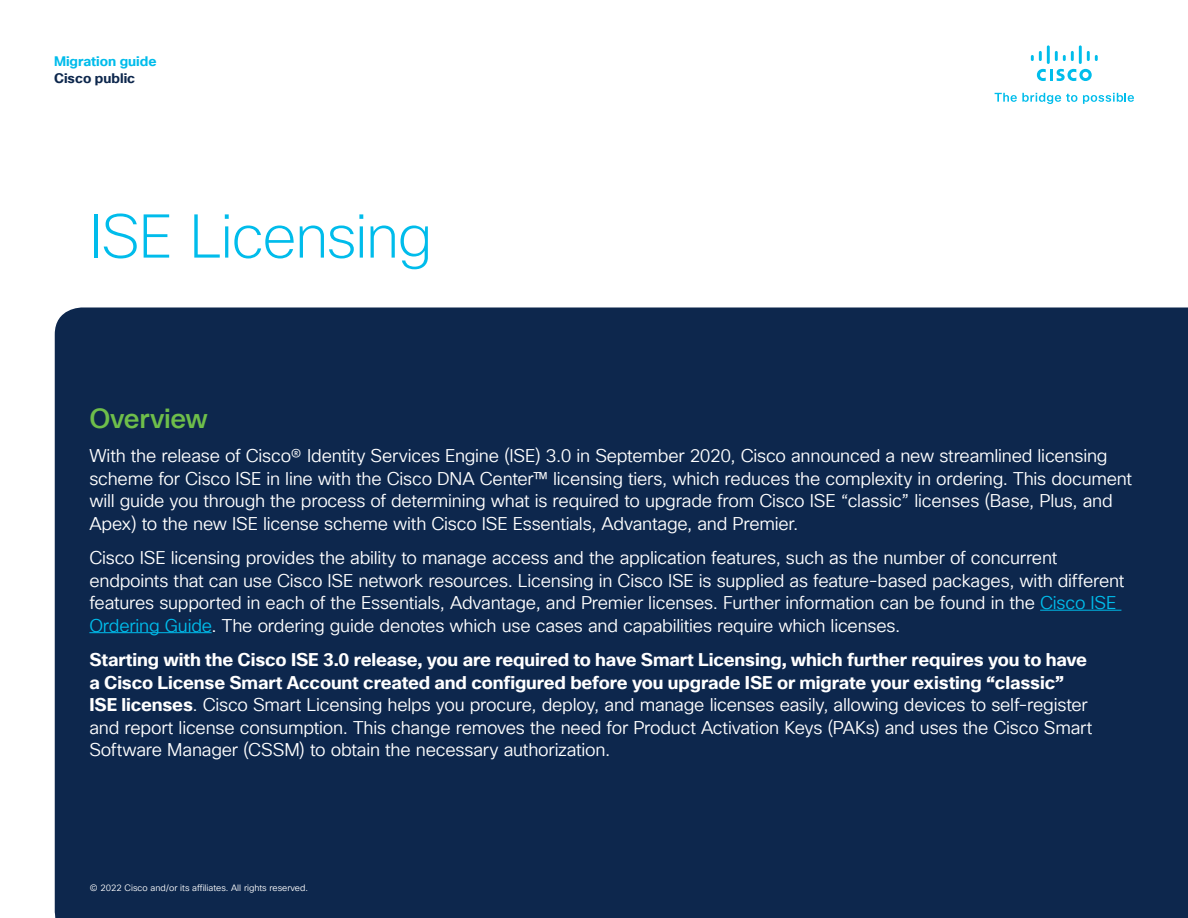
<style>
.page{position:relative;width:1188px;height:918px;background:#fff}
.page>*{position:absolute;margin:0;border:0;box-sizing:border-box;transform-origin:0 0}
.Title_Headline{font:200 60px "Cisco Sans TT";letter-spacing:-.025em;color:#00bceb}
.Subhead2_Midnight{font:500 27px "Cisco Sans TT";letter-spacing:-.015em;color:#6ebe4a}
.Intro{font:18px/22.5px "Cisco Sans TT Light";letter-spacing:-.015em;color:#fff}
.t1{font:700 13.5px "Cisco Sans TT";color:#00bceb}
.t2{font:700 13.5px "Cisco Sans TT";color:#0d274d}
.t3{font:9px "Cisco Sans TT Light";color:#fff}
.s1{color:#00bceb}
.s2{font-family:"Cisco Sans TT";font-weight:700}
</style>
<div class="page">
<svg style="left:995px;top:93px;width:82px;height:11px"></svg>
<svg style="left:1083px;top:93px;width:51px;height:11px"></svg>
<svg style="left:1037px;top:69px;width:55px;height:12px"></svg>
<svg style="left:1031px;top:51px;width:11px;height:10px"></svg>
<hr style="left:1047px;top:45px;width:3px;height:19px;background:#00bdeb">
<svg style="left:1055px;top:51px;width:19px;height:10px"></svg>
<hr style="left:1079px;top:45px;width:3px;height:19px;background:#00bdeb">
<svg style="left:1087px;top:51px;width:11px;height:10px"></svg>
<div style="left:55px;top:308px;width:1133px;height:610px;background:#0d274d"></div>
<div style="left:56px;top:362px;width:1132px;height:556px;background:#0d274d"></div>
<hr style="left:1040px;top:610px;width:81px;height:1px;background:#00bceb">
<hr style="left:89px;top:632px;width:123px;height:1px;background:#00bceb">
<p class="t1" style="left:54px;top:53px;width:104px">Migration guide</p>
<p class="t2" style="left:54px;top:69px;width:83px">Cisco public</p>
<p class="Title_Headline" style="left:89px;top:198px;width:345px">ISE Licensing</p>
<p class="Subhead2_Midnight" style="left:89px;top:401px;width:120px">Overview</p>
<p class="Intro" style="left:89px;top:445px;width:1044px">With the release of Cisco® Identity Services Engine (ISE) 3.0 in September 2020, Cisco announced a new streamlined licensing scheme for Cisco ISE in line with the Cisco DNA Center™ licensing tiers, which reduces the complexity in ordering. This document will guide you through the process of determining what is required to upgrade from Cisco ISE “classic” licenses (Base, Plus, and Apex) to the new ISE license scheme with Cisco ISE Essentials, Advantage, and Premier.</p>
<p class="Intro" style="left:89px;top:547px;width:1037px">Cisco ISE licensing provides the ability to manage access and the application features, such as the number of concurrent endpoints that can use Cisco ISE network resources. Licensing in Cisco ISE is supplied as feature-based packages, with different features supported in each of the Essentials, Advantage, and Premier licenses. Further information can be found in the <span class="s1">Cisco ISE Ordering Guide</span>. The ordering guide denotes which use cases and capabilities require which licenses.</p>
<p class="Intro" style="left:89px;top:649px;width:1005px"><span class="s2">Starting with the Cisco ISE 3.0 release, you are required to have Smart Licensing, which further requires you to have a Cisco License Smart Account created and configured before you upgrade ISE or migrate your existing “classic” ISE licenses</span>. Cisco Smart Licensing helps you procure, deploy, and manage licenses easily, allowing devices to self-register and report license consumption. This change removes the need for Product Activation Keys (PAKs) and uses the Cisco Smart Software Manager (CSSM) to obtain the necessary authorization.</p>
<p class="t3" style="left:90px;top:882px;width:220px">© 2022 Cisco and/or its affiliates. All rights reserved.</p>
</div>
